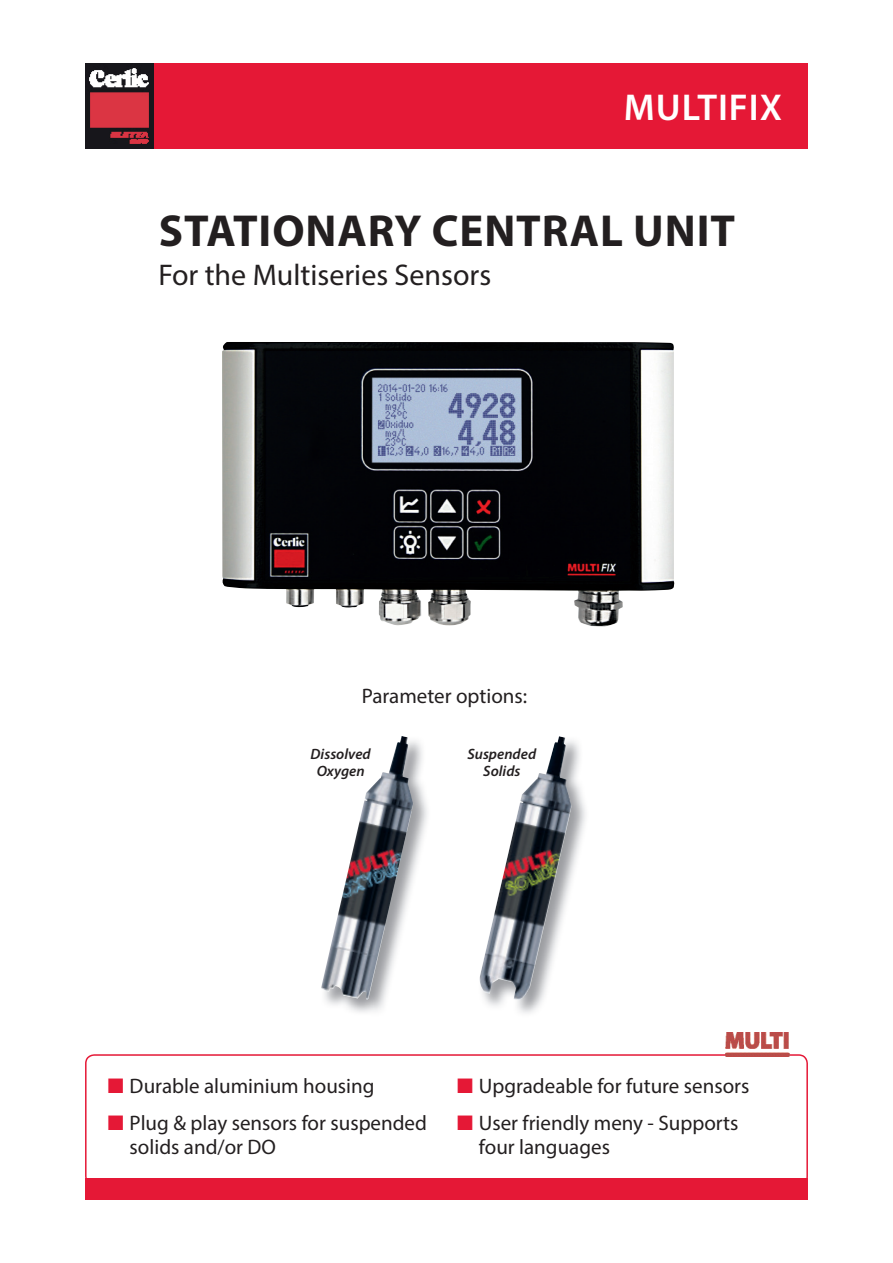
<style>
.page{position:relative;width:893px;height:1263px;background:#fff}
.page>*{position:absolute;margin:0;border:0;box-sizing:border-box;transform-origin:0 0}
.t1{font:700 45px "Myriad Pro";letter-spacing:.02em;color:#231f20}
.t2{font:600 37.5px "Myriad Pro";letter-spacing:.025em;color:#fff}
.t3{font:30px "Myriad Pro";color:#231f20}
.t4{font:21px/24px "Myriad Pro";color:#231f20}
.t5{font:italic 600 15px/16.5px "Myriad Pro";color:#231f20;text-align:center}
.s1{color:#e51836}
</style>
<div class="page">
<svg style="left:85px;top:1054px;width:723px;height:124px"></svg>
<div style="left:85px;top:1178px;width:723px;height:21px;background:#e51836"></div>
<div style="left:153px;top:64px;width:655px;height:85px;background:#e51836"></div>
<img style="left:85px;top:64px;width:68px;height:85px">
<img style="left:725px;top:1033px;width:64px;height:24px">
<img style="left:326px;top:741px;width:101px;height:271px">
<img style="left:321px;top:736px;width:92px;height:264px">
<img style="left:485px;top:741px;width:101px;height:272px">
<img style="left:479px;top:736px;width:93px;height:264px">
<img style="left:222px;top:342px;width:452px;height:284px">
<h2 class="t2" style="left:624px;top:84px;width:160px">MUlTifiX</h2>
<h1 class="t1" style="left:159px;top:202px;width:578px">STATIONARY CENTRAL UNIT</h1>
<h3 class="t3" style="left:158px;top:257px;width:334px">For the Multiseries Sensors</h3>
<p class="t4" style="left:362px;top:683px;width:167px">Parameter options:</p>
<p class="t5" style="left:311px;top:746px;width:62px">Dissolved<br>Oxygen</p>
<p class="t5" style="left:467px;top:746px;width:70px">Suspended<br>Solids</p>
<p class="t4" style="left:108px;top:1073px;width:268px"><span class="s1">■</span> Durable aluminium housing</p>
<p class="t4" style="left:130px;top:1110px;width:299px;text-indent:-22px"><span class="s1">■</span> Plug &amp; play sensors for suspended solids and/or DO</p>
<p class="t4" style="left:457px;top:1073px;width:294px"><span class="s1">■</span> Upgradeable for future sensors</p>
<p class="t4" style="left:479px;top:1110px;width:261px;text-indent:-22px"><span class="s1">■</span> User friendly meny - Supports four languages</p>
</div>
